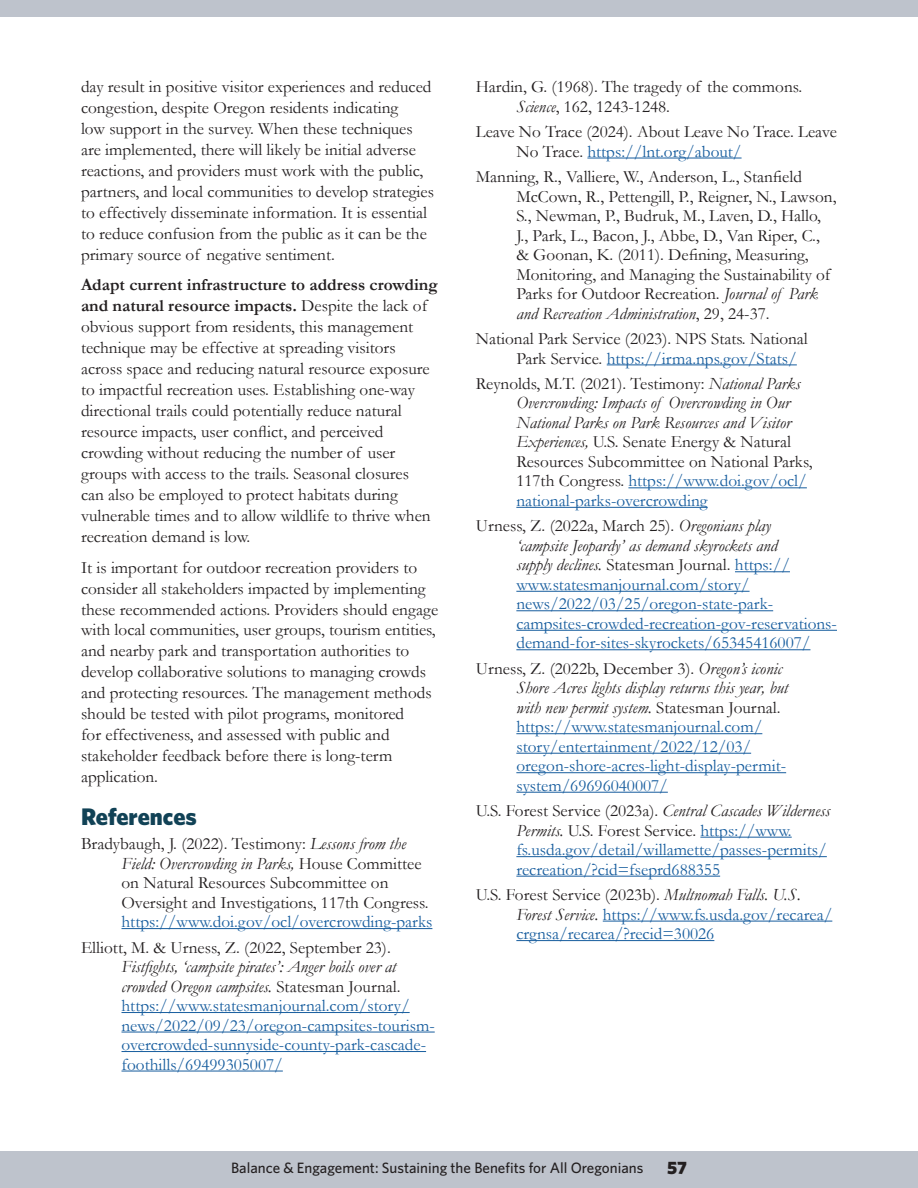
<style>
.page{position:relative;width:918px;height:1188px;background:#fff}
.page>*{position:absolute;margin:0;border:0;box-sizing:border-box;transform-origin:0 0}
.Section_Head{font:900 24px "Whitney";color:#114256}
.t1{font:900 18px "Whitney";color:#231f20}
.Body_Text{font:17.25px/21px "Garamond";color:#231f20}
.References{font:17.25px/19.5px "Garamond";color:#175d9e}
.References-2{font:17.25px/19.5px "Garamond";color:#231f20}
.t2{font:500 15px "Whitney";color:#231f20}
.s1{font-weight:700}
.s2{font-style:italic}
.s3{color:#175d9e}
.s4{color:#231f20}
.s5{font-style:italic;color:#231f20}
</style>
<div class="page">
<div style="left:0;top:1151px;width:918px;height:37px;background:#bec3cc"></div>
<div style="left:0;top:0;width:918px;height:17px;background:#bec3cc"></div>
<hr style="left:122px;top:928px;width:310px;height:1px;background:#175d9e">
<hr style="left:122px;top:1012px;width:288px;height:1px;background:#175d9e">
<hr style="left:122px;top:1032px;width:313px;height:1px;background:#175d9e">
<hr style="left:122px;top:1051px;width:304px;height:1px;background:#175d9e">
<hr style="left:122px;top:1071px;width:161px;height:1px;background:#175d9e">
<hr style="left:587px;top:158px;width:155px;height:1px;background:#175d9e">
<hr style="left:607px;top:364px;width:190px;height:1px;background:#175d9e">
<hr style="left:628px;top:487px;width:179px;height:1px;background:#175d9e">
<hr style="left:516px;top:507px;width:192px;height:1px;background:#175d9e">
<hr style="left:735px;top:571px;width:55px;height:1px;background:#175d9e">
<hr style="left:516px;top:591px;width:234px;height:1px;background:#175d9e">
<hr style="left:516px;top:610px;width:257px;height:1px;background:#175d9e">
<hr style="left:516px;top:630px;width:321px;height:1px;background:#175d9e">
<hr style="left:516px;top:649px;width:294px;height:1px;background:#175d9e">
<hr style="left:516px;top:733px;width:246px;height:1px;background:#175d9e">
<hr style="left:516px;top:753px;width:235px;height:1px;background:#175d9e">
<hr style="left:516px;top:772px;width:270px;height:1px;background:#175d9e">
<hr style="left:516px;top:792px;width:152px;height:1px;background:#175d9e">
<hr style="left:700px;top:837px;width:92px;height:1px;background:#175d9e">
<hr style="left:516px;top:856px;width:311px;height:1px;background:#175d9e">
<hr style="left:516px;top:876px;width:204px;height:1px;background:#175d9e">
<hr style="left:603px;top:921px;width:229px;height:1px;background:#175d9e">
<hr style="left:516px;top:940px;width:198px;height:1px;background:#175d9e">
<p class="Body_Text" style="left:81px;top:76px;width:355px">day result in positive visitor experiences and reduced congestion, despite Oregon residents indicating<br>low support in the survey. When these techniques are implemented, there will likely be initial adverse reactions, and providers must work with the public, partners, and local communities to develop strategies to effectively disseminate information. It is essential to reduce confusion from the public as it can be the primary source of negative sentiment.</p>
<p class="Body_Text" style="left:81px;top:274px;width:358px"><span class="s1">Adapt current infrastructure to address crowding and natural resource impacts.</span> Despite the lack of obvious support from residents, this management technique may be effective at spreading visitors across space and reducing natural resource exposure to impactful recreation uses. Establishing one-way directional trails could potentially reduce natural resource impacts, user conflict, and perceived crowding without reducing the number of user groups with access to the trails. Seasonal closures<br>can also be employed to protect habitats during vulnerable times and to allow wildlife to thrive when recreation demand is low.</p>
<p class="Body_Text" style="left:81px;top:556px;width:359px">It is important for outdoor recreation providers to consider all stakeholders impacted by implementing these recommended actions. Providers should engage with local communities, user groups, tourism entities, and nearby park and transportation authorities to develop collaborative solutions to managing crowds and protecting resources. The management methods should be tested with pilot programs, monitored<br>for effectiveness, and assessed with public and stakeholder feedback before there is long-term application.</p>
<h4 class="Section_Head" style="left:81px;top:800px;width:117px">References</h4>
<p class="References-2" style="left:122px;top:834px;width:312px;text-indent:-41px">Bradybaugh, J. (2022). Testimony: <span class="s2">Lessons from the Field: Overcrowding in Parks,</span> House Committee on Natural Resources Subcommittee on Oversight and Investigations, 117th Congress. <span class="s3">https://www.doi.gov/ocl/overcrowding-parks</span></p>
<p class="References" style="left:122px;top:937px;width:315px;text-indent:-41px"><span class="s4">Elliott, M. &amp; Urness, Z. (2022, September 23).<br></span><span class="s5">Fistfights, ‘campsite pirates’: Anger boils over at crowded Oregon campsites.</span> <span class="s4">Statesman Journal. </span>https://www.statesmanjournal.com/story/ news/2022/09/23/oregon-campsites-tourism&shy;overcrowded-sunnyside-county-park-cascade&shy;foothills/69499305007/</p>
<p class="References-2" style="left:516px;top:77px;width:287px;text-indent:-41px">Hardin, G. (1968). The tragedy of the commons.<br><span class="s2">Science</span>, 162, 1243-1248.</p>
<p class="References-2" style="left:516px;top:122px;width:322px;text-indent:-41px">Leave No Trace (2024). About Leave No Trace. Leave<br>No Trace. <span class="s3">https://lnt.org/about/</span></p>
<p class="References-2" style="left:516px;top:167px;width:322px;text-indent:-41px">Manning, R., Valliere, W., Anderson, L., Stanfield McCown, R., Pettengill, P., Reigner, N., Lawson, S., Newman, P., Budruk, M., Laven, D., Hallo, J., Park, L., Bacon, J., Abbe, D., Van Riper, C., &amp; Goonan, K. (2011). Defining, Measuring, Monitoring, and Managing the Sustainability of Parks for Outdoor Recreation. <span class="s2">Journal of Park and Recreation Administration</span>, 29, 24-37.</p>
<p class="References-2" style="left:516px;top:329px;width:293px;text-indent:-41px">National Park Service (2023). NPS Stats. National<br>Park Service. <span class="s3">https://irma.nps.gov/Stats/</span></p>
<p class="References-2" style="left:516px;top:374px;width:298px;text-indent:-41px">Reynolds, M.T. (2021). Testimony: <span class="s2">National Parks Overcrowding: Impacts of Overcrowding in Our National Parks on Park Resources and Visitor Experiences,</span> U.S. Senate Energy &amp; Natural Resources Subcommittee on National Parks, 117th Congress. <span class="s3">https://www.doi.gov/ocl/ national-parks-overcrowding</span></p>
<p class="References" style="left:516px;top:516px;width:322px;text-indent:-41px"><span class="s4">Urness, Z. (2022a, March 25).</span> <span class="s5">Oregonians play<br>‘campsite Jeopardy’ as demand skyrockets and<br>supply declines.</span> <span class="s4">Statesman Journal.</span> https:// www.statesmanjournal.com/story/ news/2022/03/25/oregon-state-park&shy;campsites-crowded-recreation-gov-reservations&shy;demand-for-sites-skyrockets/65345416007/</p>
<p class="References" style="left:516px;top:658px;width:273px;text-indent:-41px"><span class="s4">Urness, Z. (2022b, December 3).</span> <span class="s5">Oregon’s iconic Shore Acres lights display returns this year, but with new permit system.</span> <span class="s4">Statesman Journal. </span>https://www.statesmanjournal.com/ story/entertainment/2022/12/03/ oregon-shore-acres-light-display-permit&shy;system/69696040007/</p>
<p class="References" style="left:516px;top:801px;width:315px;text-indent:-40px"><span class="s4">U.S. Forest Service (2023a).</span> <span class="s5">Central Cascades Wilderness Permits.</span> <span class="s4">U.S. Forest Service.</span> https://www. fs.usda.gov/detail/willamette/passes-permits/ recreation/?cid=fseprd688355</p>
<p class="References" style="left:516px;top:885px;width:317px;text-indent:-40px"><span class="s4">U.S. Forest Service (2023b).</span> <span class="s5">Multnomah Falls. U.S.<br>Forest Service.</span> https://www.fs.usda.gov/recarea/ crgnsa/recarea/?recid=30026</p>
<p class="t2" style="left:231px;top:1158px;width:414px">Balance &amp; Engagement: Sustaining the Benefits for All Oregonians</p>
<p class="t1" style="left:667px;top:1155px;width:21px">57</p>
</div>
